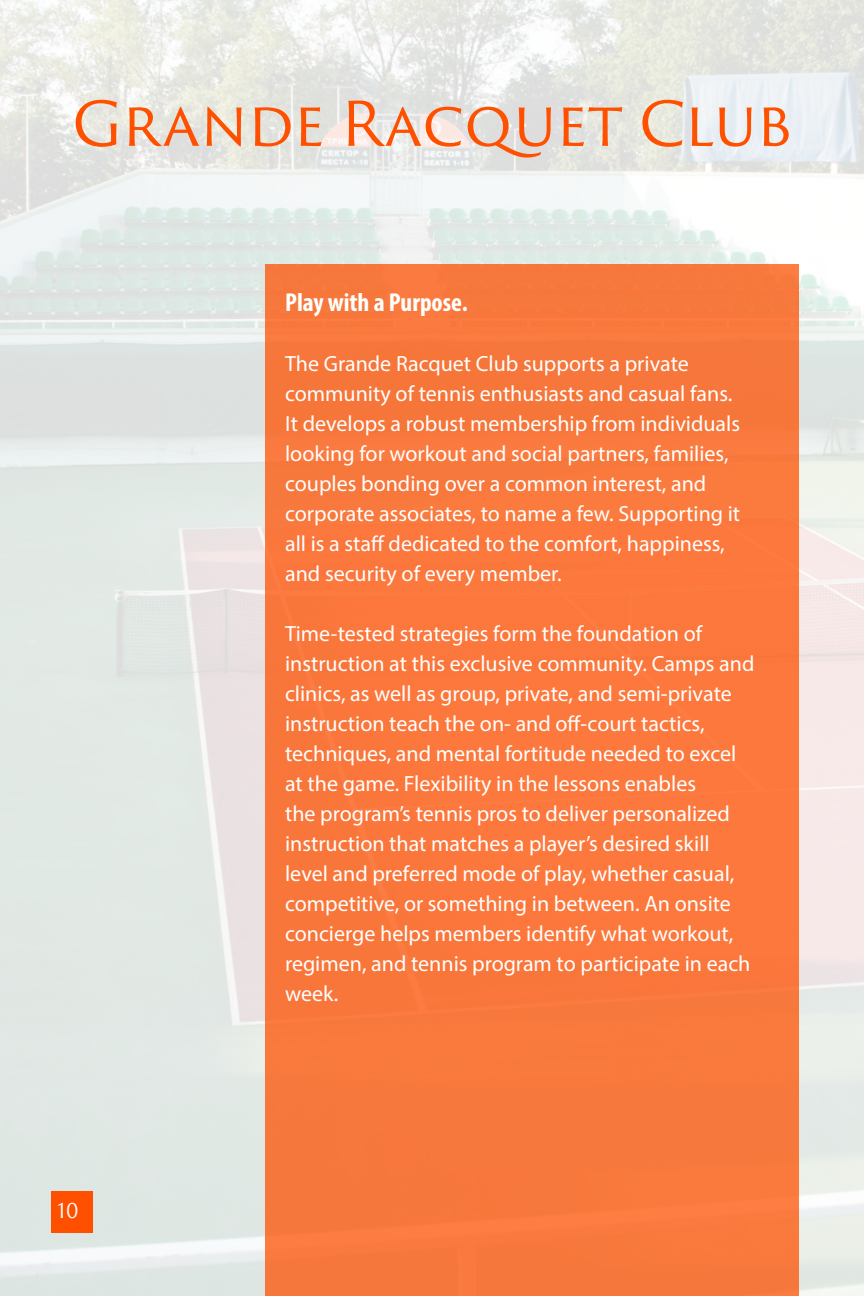
<style>
.page{position:relative;width:864px;height:1296px;background:#fff}
.page>*{position:absolute;margin:0;border:0;box-sizing:border-box;transform-origin:0 0}
.t1{font:60px "Trajan Sans Pro";letter-spacing:-.005em;color:#ff5000}
.t2{font:700 condensed 26px "Myriad Pro";color:#fff}
.t3{font:22px/30px "Myriad Pro";color:#fff}
.t4{font:20px "Trajan Sans Pro";color:#fff}
</style>
<div class="page">
<img style="left:0;top:0;width:864px;height:1296px">
<div style="left:265px;top:265px;width:534px;height:1031px;background:#f9783c"></div>
<div style="left:51px;top:1191px;width:42px;height:41px;background:#ff5000"></div>
<p class="t1" style="left:72px;top:81px;width:721px">Grande Racquet Club</p>
<p class="t4" style="left:58px;top:1197px;width:23px">10</p>
<p class="t2" style="left:285px;top:286px;width:184px">Play with a Purpose.</p>
<p class="t3" style="left:285px;top:349px;width:457px">The Grande Racquet Club supports a private community of tennis enthusiasts and casual fans.<br>It develops a robust membership from individuals looking for workout and social partners, families, couples bonding over a common interest, and corporate associates, to name a few. Supporting it all is a staff dedicated to the comfort, happiness, and security of every member.</p>
<p class="t3" style="left:285px;top:619px;width:471px">Time-tested strategies form the foundation of instruction at this exclusive community. Camps and clinics, as well as group, private, and semi-private instruction teach the on- and off-court tactics, techniques, and mental fortitude needed to excel at the game. Flexibility in the lessons enables<br>the program’s tennis pros to deliver personalized instruction that matches a player’s desired skill level and preferred mode of play, whether casual, competitive, or something in between. An onsite concierge helps members identify what workout, regimen, and tennis program to participate in each week.</p>
</div>
